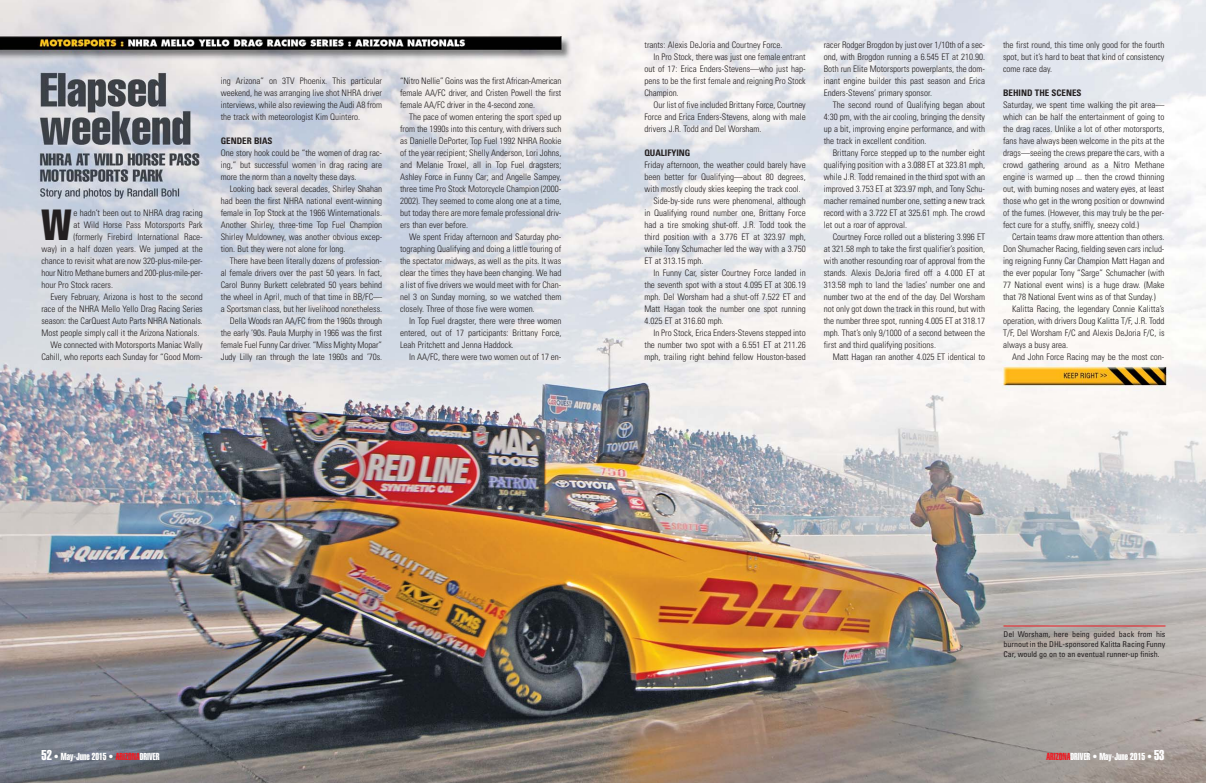
<style>
.page{position:relative;width:1206px;height:783px;background:#fff}
.page>*{position:absolute;margin:0;border:0;box-sizing:border-box;transform-origin:0 0}
.t1{font:extra-condensed 42.8px "Helvetica";color:#231f20}
.t2{font:10px "Helvetica Extra Compressed";color:#fff}
.t3{font:300 condensed 9px/12px "Univers";color:#231f20;text-align:justify}
.t4{font:700 condensed 9px "Univers";color:#231f20}
.t5{font:condensed 8px/10px "Univers";color:#231f20;text-align:justify}
.s1{font-size:14px}
.s2{color:#ed1c24}
</style>
<div class="page">
<img style="left:603px;top:0;width:603px;height:783px">
<img style="left:0;top:0;width:603px;height:783px">
<hr style="left:1004px;top:626px;width:162px;height:1px;background:#ed1c24">
<h1 class="t1" style="left:41px;top:210px;width:32px">W</h1>
<p class="t3" style="left:73px;top:208px;width:131px">e hadn’t been out to NHRA drag racing</p>
<p class="t3" style="left:73px;top:220px;width:131px">at Wild Horse Pass Motorsports Park</p>
<p class="t3" style="left:73px;top:232px;width:131px">(formerly Firebird International Race -</p>
<p class="t3" style="left:41px;top:244px;width:163px">way) in a half dozen years. We jumped at the</p>
<p class="t3" style="left:41px;top:256px;width:163px">chance to revisit what are now 320-plus-mile-per-</p>
<p class="t3" style="left:41px;top:268px;width:163px">hour Nitro Methane burners and 200-plus-mile-per-</p>
<p class="t3" style="left:41px;top:280px;width:73px">hour Pro Stock racers.</p>
<p class="t3" style="left:50px;top:292px;width:154px">Every February, Arizona is host to the second</p>
<p class="t3" style="left:41px;top:304px;width:163px">race of the NHRA Mello Yello Drag Racing Series</p>
<p class="t3" style="left:41px;top:316px;width:163px">season: the CarQuest Auto Parts NHRA Nationals.</p>
<p class="t3" style="left:41px;top:328px;width:159px">Most people simply call it the Arizona Nationals.</p>
<p class="t3" style="left:50px;top:340px;width:154px">We connected with Motorsports Maniac Wally</p>
<p class="t3" style="left:41px;top:352px;width:163px">Cahill, who reports each Sunday for “Good Morn -</p>
<p class="t3" style="left:221px;top:76px;width:163px">ing Arizona” on 3TV Phoenix. This particular week end, he was arranging live shot NHRA driver interviews, while also reviewing the Audi A8 from the track with meteorologist Kim Quintero.</p>
<p class="t4" style="left:221px;top:137px;width:53px">GENDER BIAS</p>
<p class="t3" style="left:221px;top:148px;width:163px">One story hook could be “the women of drag rac&shy;ing,” but successful women in drag racing are more the norm than a novelty these days.</p>
<p class="t3" style="left:221px;top:184px;width:163px;text-indent:9px">Looking back several decades, Shirley Shahan had been the first NHRA national event-winning female in Top Stock at the 1966 Win ter nationals.<br>Another Shirley, three-time Top Fuel Champion Shirley Muldowney, was another obvious excep&shy;tion. But they were not alone for long.</p>
<p class="t3" style="left:221px;top:256px;width:163px;text-align:right">There have been literally dozens of profession-<br>al female drivers over the past 50 years. In fact, Carol Bunny Burkett celebrated 50 years behind the wheel in April, much of that time in BB/FC — a Sportsman class, but her livelihood nonetheless.<br>Della Woods ran AA/FC from the 1960s through the early ’90s. Paula Murphy in 1966 was the first female Fuel Funny Car driver. “Miss Mighty Mopar” Judy Lilly ran through the late 1960s and ’70s.</p>
<p class="t3" style="left:400px;top:76px;width:163px">“Nitro Nellie” Goins was the first African-Amer ican female AA/FC driver, and Cristen Powell the first female AA/FC driver in the 4-second zone.</p>
<p class="t3" style="left:400px;top:112px;width:163px;text-indent:9px">The pace of women entering the sport sped up from the 1990s into this century, with drivers such as Danielle DePorter, Top Fuel 1992 NHRA Rookie of the year recipient; Shelly Anderson, Lori Johns, and Melanie Troxel, all in Top Fuel dragsters; Ashley Force in Funny Car; and Angelle Sampey, three time Pro Stock Motorcycle Champion (2000- 2002). They seemed to come along one at a time, but today there are more female professional driv&shy;ers than ever before.</p>
<p class="t3" style="left:400px;top:232px;width:163px;text-indent:9px">We spent Friday afternoon and Saturday pho&shy;tographing Qualifying and doing a little touring of the spectator midways, as well as the pits. It was clear the times they have been changing. We had a list of five drivers we would meet with for Chan - nel 3 on Sunday morning, so we watched them close ly. Three of those five were women.</p>
<p class="t3" style="left:400px;top:316px;width:163px;text-indent:9px">In Top Fuel dragster, there were three women entered, out of 17 participants: Brittany Force, Leah Pritchett and Jenna Haddock.</p>
<p class="t3" style="left:409px;top:352px;width:154px">In AA/FC, there were two women out of 17 en -</p>
<p class="t3" style="left:644px;top:40px;width:139px">trants: Alexis DeJoria and Courtney Force.</p>
<p class="t3" style="left:653px;top:52px;width:154px">In Pro Stock, there was just one female entrant</p>
<p class="t3" style="left:644px;top:64px;width:163px">out of 17: Erica Enders-Stevens—who just hap-</p>
<p class="t3" style="left:644px;top:76px;width:163px">pens to be the first female and reigning Pro Stock</p>
<p class="t3" style="left:644px;top:88px;width:36px">Champion.</p>
<p class="t3" style="left:653px;top:100px;width:154px">Our list of five included Brittany Force, Courtney</p>
<p class="t3" style="left:644px;top:112px;width:163px">Force and Erica Enders - Stevens, along with male</p>
<p class="t3" style="left:644px;top:124px;width:119px">drivers J.R. Todd and Del Worsham.</p>
<p class="t4" style="left:644px;top:150px;width:47px">QUALIFYING</p>
<p class="t3" style="left:644px;top:160px;width:163px">Friday afternoon, the weather could barely have</p>
<p class="t3" style="left:644px;top:172px;width:163px">been better for Qualifying—about 80 degrees,</p>
<p class="t3" style="left:644px;top:184px;width:158px">with mostly cloudy skies keeping the track cool.</p>
<p class="t3" style="left:653px;top:196px;width:154px">Side-by-side runs were phenomenal, although</p>
<p class="t3" style="left:644px;top:208px;width:163px">in Qualifying round number one, Brittany Force</p>
<p class="t3" style="left:644px;top:220px;width:163px">had a tire smoking shut-off. J.R. Todd took the</p>
<p class="t3" style="left:644px;top:232px;width:163px">third position with a 3.776 ET at 323.97 mph,</p>
<p class="t3" style="left:644px;top:244px;width:163px">while Tony Schu macher led the way with a 3.750</p>
<p class="t3" style="left:644px;top:256px;width:61px">ET at 313.15 mph.</p>
<p class="t3" style="left:653px;top:268px;width:154px">In Funny Car, sister Courtney Force landed in</p>
<p class="t3" style="left:644px;top:280px;width:163px">the seventh spot with a stout 4.095 ET at 306.19</p>
<p class="t3" style="left:644px;top:292px;width:163px">mph. Del Wor sham had a shut-off 7.522 ET and</p>
<p class="t3" style="left:644px;top:304px;width:163px">Matt Hagan took the number one spot running</p>
<p class="t3" style="left:644px;top:316px;width:81px">4.025 ET at 316.60 mph.</p>
<p class="t3" style="left:653px;top:328px;width:154px">In Pro Stock, Erica Enders-Stevens stepped into</p>
<p class="t3" style="left:644px;top:340px;width:163px">the number two spot with a 6.551 ET at 211.26</p>
<p class="t3" style="left:644px;top:352px;width:163px">mph, trailing right behind fellow Houston-based</p>
<p class="t3" style="left:824px;top:40px;width:163px">racer Rodger Brogdon by just over 1/10th of a sec&shy;ond, with Brogdon running a 6.545 ET at 210.90.<br>Both run Elite Motorsports powerplants, the dom&shy;inant en gine builder this past season and Erica Enders-Stevens’ primary sponsor.</p>
<p class="t3" style="left:824px;top:100px;width:163px;text-indent:9px">The second round of Qualifying began about 4:30 pm, with the air cooling, bringing the density up a bit, improving engine performance, and with the track in excellent condition.</p>
<p class="t3" style="left:824px;top:148px;width:163px;text-indent:9px">Brittany Force stepped up to the number eight qualifying position with a 3.088 ET at 323.81 mph, while J.R. Todd remained in the third spot with an improved 3.753 ET at 323.97 mph, and Tony Schu - macher remained number one, setting a new track record with a 3.722 ET at 325.61 mph. The crowd let out a roar of approval.</p>
<p class="t3" style="left:824px;top:232px;width:163px;text-indent:9px">Courtney Force rolled out a blistering 3.996 ET at 321.58 mph to take the first qualifier’s position, with another resounding roar of approval from the stands. Alexis DeJoria fired off a 4.000 ET at 313.58 mph to land the ladies’ number one and number two at the end of the day. Del Worsham not only got down the track in this round, but with the number three spot, running 4.005 ET at 318.17 mph. That’s only 9/1000 of a second between the first and third qualifying positions.</p>
<p class="t3" style="left:833px;top:352px;width:154px">Matt Hagan ran another 4.025 ET identical to</p>
<p class="t3" style="left:1003px;top:40px;width:163px">the first round, this time only good for the fourth spot, but it’s hard to beat that kind of consistency come race day.</p>
<p class="t4" style="left:1003px;top:89px;width:80px">BEHIND THE SCENES</p>
<p class="t3" style="left:1003px;top:100px;width:163px">Saturday, we spent time walking the pit area— which can be half the entertainment of going to the drag races. Unlike a lot of other motorsports, fans have always been welcome in the pits at the drags—seeing the crews prepare the cars, with a crowd gathering around as a Nitro Methane engine is warmed up ... then the crowd thinning out, with burning noses and watery eyes, at least those who get in the wrong position or downwind of the fumes. (However, this may truly be the per&shy;fect cure for a stuffy, sniffly, sneezy cold.)</p>
<p class="t3" style="left:1012px;top:232px;width:154px">Certain teams draw more attention than others.</p>
<p class="t3" style="left:1003px;top:244px;width:163px">Don Shumacher Racing, fielding seven cars includ-</p>
<p class="t3" style="left:1003px;top:256px;width:163px">ing reigning Funny Car Champion Matt Hagan and</p>
<p class="t3" style="left:1003px;top:268px;width:163px">the ever popular Tony “Sarge” Schu macher (with</p>
<p class="t3" style="left:1003px;top:280px;width:163px">77 National event wins) is a huge draw. (Make</p>
<p class="t3" style="left:1003px;top:292px;width:154px">that 78 National Event wins as of that Sunday.)</p>
<p class="t3" style="left:1012px;top:304px;width:154px">Kalitta Racing, the legendary Connie Kalitta’s</p>
<p class="t3" style="left:1003px;top:316px;width:163px">operation, with drivers Doug Kalitta T/F, J.R. Todd</p>
<p class="t3" style="left:1003px;top:328px;width:163px">T/F, Del Worsham F/C and Alexis DeJoria F/C, is</p>
<p class="t3" style="left:1003px;top:340px;width:67px">always a busy area.</p>
<p class="t3" style="left:1012px;top:352px;width:154px">And John Force Racing may be the most con-</p>
<p class="t2" style="left:42px;top:753px;width:120px"><span class="s1">52</span> • May-June 2015 • <span class="s2">ARIZONA</span>DRIVER</p>
<p class="t5" style="left:1003px;top:629px;width:163px">Del Worsham, here being guided back from his burnout in the DHL-sponsored Kalitta Racing Funny Car, would go on to an eventual runner-up finish.</p>
<p class="t2" style="left:1046px;top:753px;width:120px"><span class="s2">ARIZONA</span>DRIVER • May-June 2015 • <span class="s1">53</span></p>
</div>
